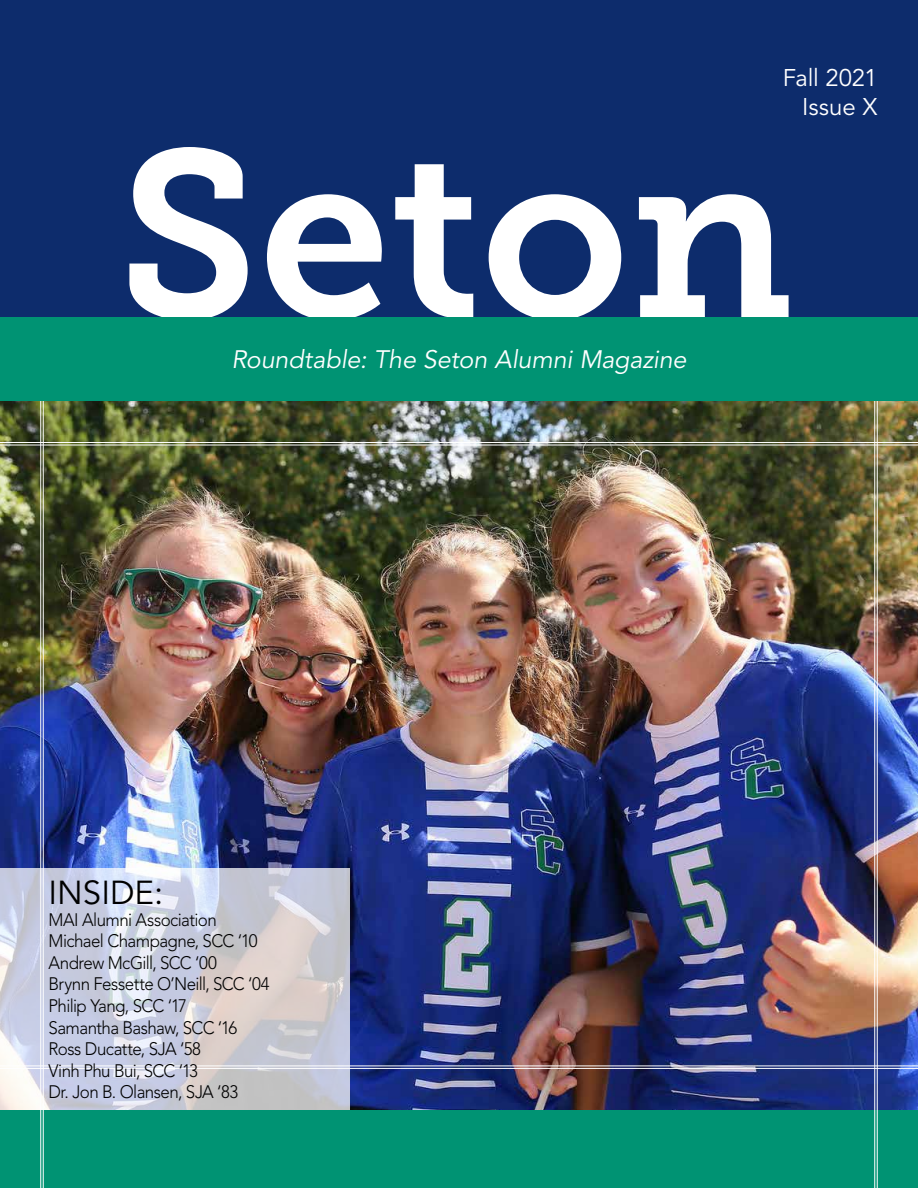
<style>
.page{position:relative;width:918px;height:1188px;background:#fff}
.page>*{position:absolute;margin:0;border:0;box-sizing:border-box;transform-origin:0 0}
.t1{font:33px "Avenir LT Std";color:#000}
.t2{font:25.2px "Avenir LT Std";color:#fff}
.t3{font:24px/28.8px "Avenir LT Std";letter-spacing:-.01em;color:#fff;text-align:right}
.t4{font:300 18px/21.6px "Avenir LT Std";letter-spacing:-.035em;color:#000;scale:.94 1}
</style>
<div class="page">
<img style="left:0;top:401px;width:918px;height:709px">
<svg style="left:0;top:868px;width:350px;height:242px;background:#cecfdc"></svg>
<div style="left:0;top:1110px;width:918px;height:78px;background:#009373"></div>
<hr style="left:0;top:1068px;width:918px;height:1px;background:#fff">
<hr style="left:0;top:1066px;width:918px;height:1px;background:#fff">
<hr style="left:43px;top:0;width:1px;height:1188px;background:#fff">
<hr style="left:40px;top:0;width:1px;height:1188px;background:#fff">
<hr style="left:877px;top:0;width:1px;height:1188px;background:#fff">
<hr style="left:874px;top:0;width:1px;height:1188px;background:#fff">
<hr style="left:0;top:445px;width:918px;height:1px;background:#fff">
<hr style="left:0;top:442px;width:918px;height:1px;background:#fff">
<div style="left:0;top:0;width:918px;height:320px;background:#0d2c6c"></div>
<svg style="left:129px;top:147px;width:119px;height:170px"></svg>
<svg style="left:267px;top:194px;width:115px;height:123px"></svg>
<svg style="left:395px;top:164px;width:78px;height:153px"></svg>
<svg style="left:489px;top:194px;width:132px;height:123px"></svg>
<svg style="left:639px;top:194px;width:150px;height:123px"></svg>
<div style="left:0;top:317px;width:918px;height:84px;background:#009373"></div>
<h2 class="t2" style="left:231px;top:345px;width:461px">Roundtable: The Seton Alumni Magazine</h2>
<h3 class="t3" style="left:783px;top:64px;width:96px">Fall 2021<br>Issue X</h3>
<h1 class="t1" style="left:49px;top:874px;width:116px">INSIDE:</h1>
<p class="t4" style="left:49px;top:909px;width:237px">MAI Alumni Association<br>Michael Champagne, SCC ‘10<br>Andrew McGill, SCC ‘00<br>Brynn Fessette O’Neill, SCC ‘04<br>Philip Yang, SCC ‘17<br>Samantha Bashaw, SCC ‘16<br>Ross Ducatte, SJA ‘58<br>Vinh Phu Bui, SCC ‘13<br>Dr. Jon B. Olansen, SJA ‘83</p>
</div>
